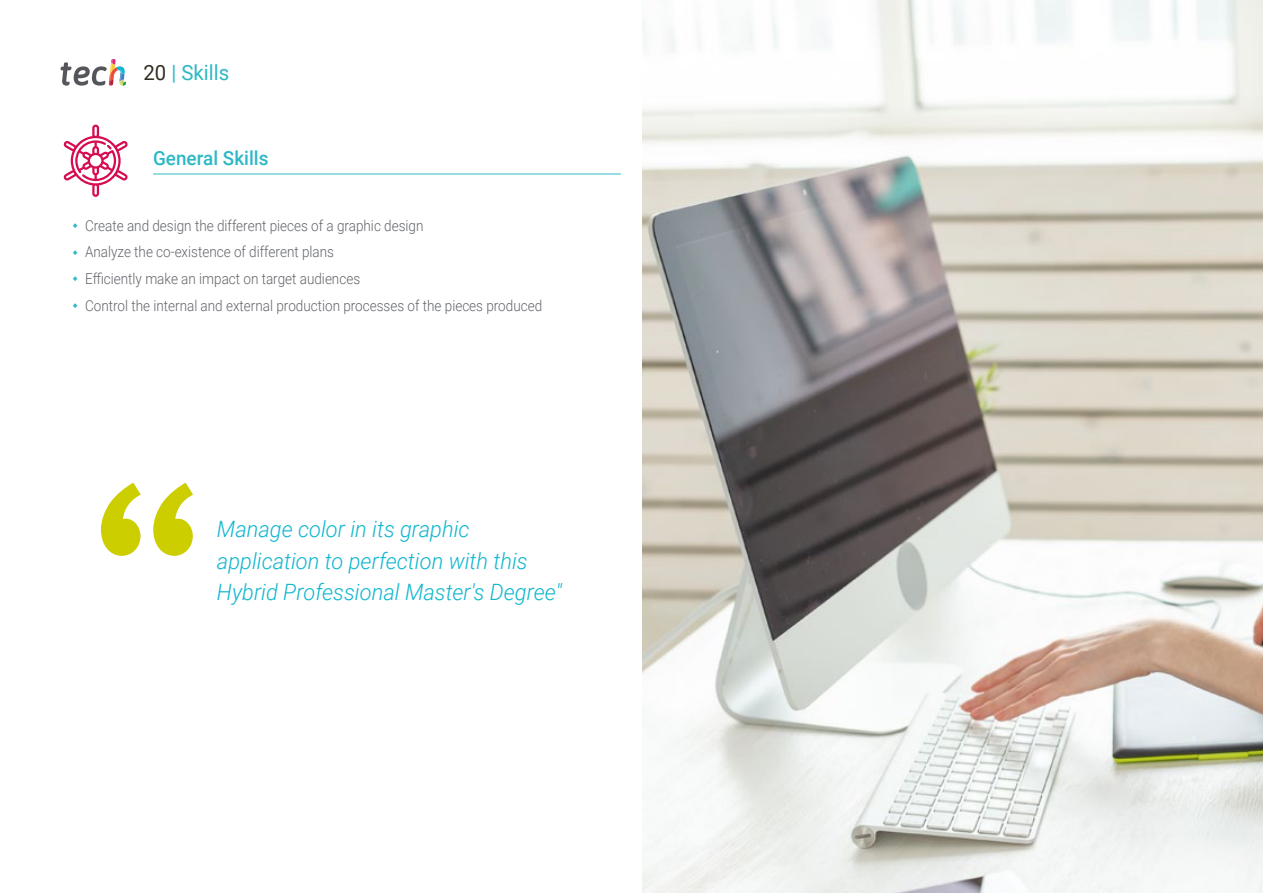
<style>
.page{position:relative;width:1263px;height:893px;background:#fff}
.page>*{position:absolute;margin:0;border:0;box-sizing:border-box;transform-origin:0 0}
.t1{font:italic 300 22.5px/31.5px "Roboto";color:#0fb6cf}
.t2{font:21px "Roboto";color:#2db8c5}
.t3{font:500 19.5px "Roboto";color:#2db8c5}
.t4{font:300 15px/26.7px "Roboto";color:#61646a;scale:.9 1}
.s1{color:#312e20}
</style>
<div class="page">
<svg style="left:61px;top:59px;width:65px;height:27px"></svg>
<img style="left:642px;top:0;width:621px;height:893px">
<svg style="left:101px;top:483px;width:92px;height:73px"></svg>
<hr style="left:153px;top:174px;width:468px;height:1px;background:#2db8c5">
<svg style="left:63px;top:125px;width:65px;height:72px"></svg>
<h2 class="t2" style="left:144px;top:57px;width:87px"><span class="s1">20</span> | Skills</h2>
<h3 class="t3" style="left:153px;top:144px;width:117px">General Skills</h3>
<p class="t4" style="left:85px;top:211px;width:509px">Create and design the different pieces of a graphic design<br>Analyze the co-existence of different plans<br>Efficiently make an impact on target audiences<br>Control the internal and external production processes of the pieces produced</p>
<h1 class="t1" style="left:217px;top:513px;width:346px">Manage color in its graphic application to perfection with this<br>Hybrid Professional Master's Degree"</h1>
</div>
